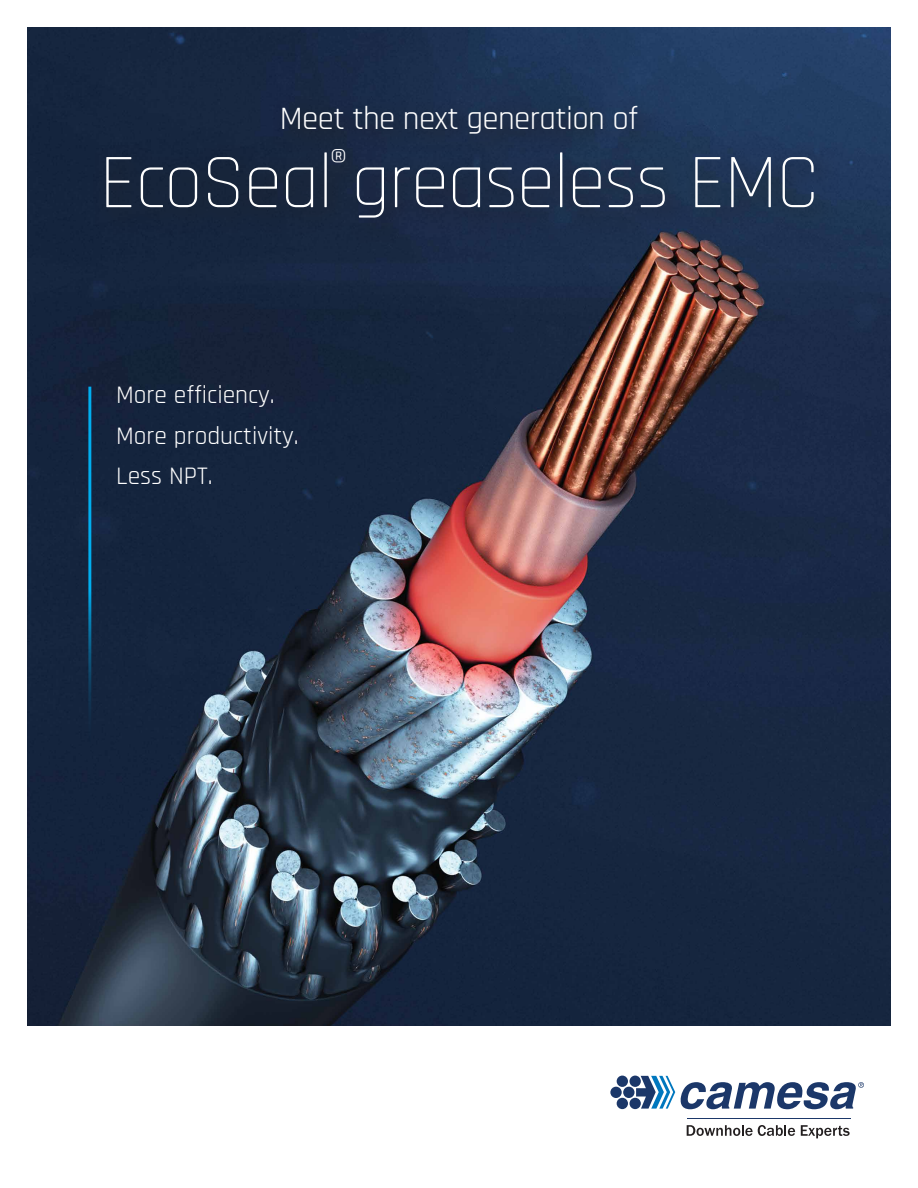
<style>
.page{position:relative;width:918px;height:1188px;background:#fff}
.page>*{position:absolute;margin:0;border:0;box-sizing:border-box;transform-origin:0 0}
.t1{font:300 78px "Rajdhani";letter-spacing:-.02em;color:#fff}
.t2{font:33px "Rajdhani";letter-spacing:-.02em;color:#fff}
.t3{font:25.5px/40.5px "Rajdhani";color:#fff}
</style>
<div class="page">
<img style="left:27px;top:27px;width:864px;height:999px">
<hr style="left:88px;top:387px;width:3px;height:367px;background:#00aeef">
<div style="left:94px;top:95px;width:745px;height:148px;background:linear-gradient(to right,#152137,#22395b)"></div>
<div style="left:623px;top:1087px;width:12px;height:11px;background:#1b3769;border-radius:50%"></div>
<div style="left:610px;top:1087px;width:12px;height:11px;background:#1b3769;border-radius:50%"></div>
<div style="left:617px;top:1076px;width:11px;height:11px;background:#1b3769;border-radius:50%"></div>
<div style="left:630px;top:1076px;width:11px;height:11px;background:#1b3769;border-radius:50%"></div>
<div style="left:617px;top:1098px;width:11px;height:11px;background:#1b3769;border-radius:50%"></div>
<div style="left:630px;top:1098px;width:11px;height:11px;background:#1b3769;border-radius:50%"></div>
<svg style="left:636px;top:1076px;width:228px;height:33px"></svg>
<hr style="left:687px;top:1118px;width:163px;height:1px;background:#1b3769">
<svg style="left:687px;top:1125px;width:108px;height:11px"></svg>
<svg style="left:801px;top:1125px;width:49px;height:13px"></svg>
<p class="t2" style="left:280px;top:100px;width:360px">Meet the next generation of</p>
<h1 class="t1" style="left:99px;top:139px;width:721px">EcoSeal<sup>®</sup>greaseless EMC</h1>
<p class="t3" style="left:116px;top:375px;width:184px">More efficiency.<br>More productivity.<br>Less NPT.</p>
</div>
